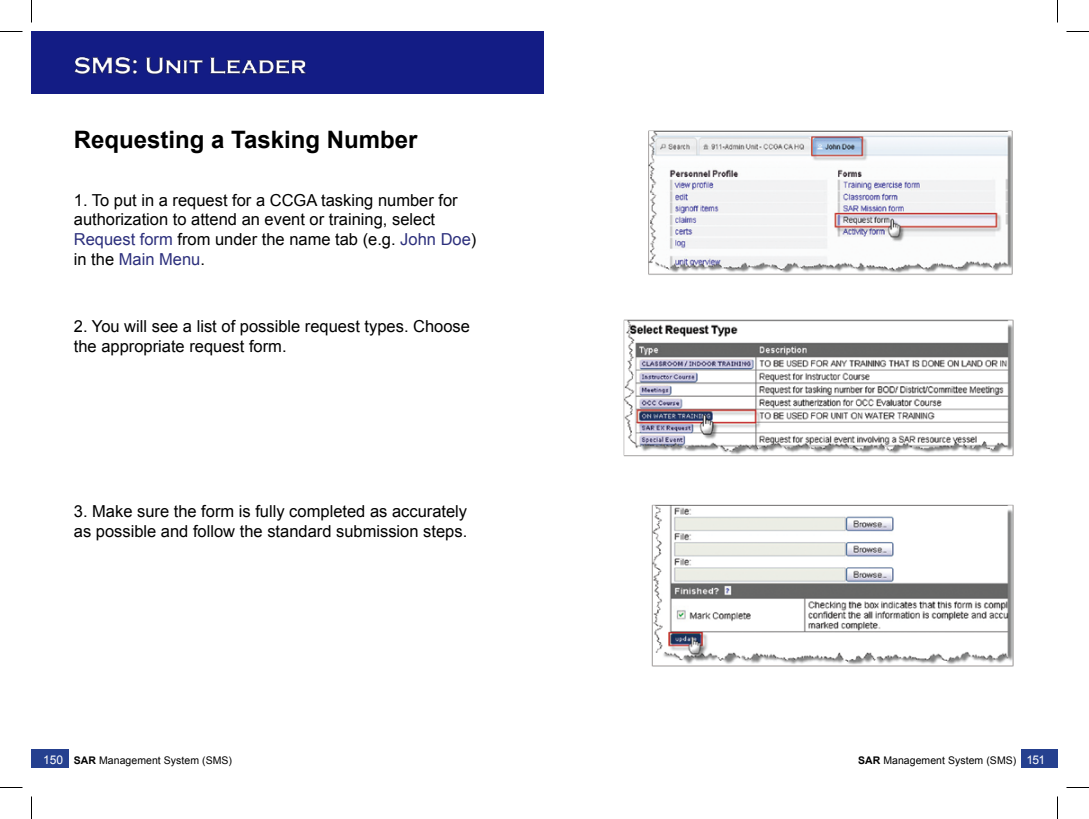
<style>
.page{position:relative;width:1089px;height:819px;background:#fff}
.page>*{position:absolute;margin:0;border:0;box-sizing:border-box;transform-origin:0 0}
.t1{font:700 24px "Arial";color:#000}
.t2{font:16.5px/19.8px "Arial";color:#000}
.t3{font:10.5px "Arial";letter-spacing:.005em;color:#000}
.s1{color:#2c2f7c}
.s2{font-size:12px;color:#fff}
.s3{font-weight:700}
</style>
<div class="page">
<div style="left:1021px;top:749px;width:37px;height:19px;background:#25408f"></div>
<img style="left:32px;top:32px;width:982px;height:736px">
<svg style="left:0;top:31px;width:22px;height:1px"></svg>
<svg style="left:1066px;top:31px;width:23px;height:1px"></svg>
<svg style="left:0;top:787px;width:22px;height:1px"></svg>
<svg style="left:1066px;top:787px;width:23px;height:1px"></svg>
<svg style="left:31px;top:0;width:1px;height:22px"></svg>
<svg style="left:31px;top:796px;width:1px;height:23px"></svg>
<svg style="left:1057px;top:0;width:1px;height:22px"></svg>
<svg style="left:1057px;top:796px;width:1px;height:23px"></svg>
<h1 class="t1" style="left:74px;top:126px;width:345px">Requesting a Tasking Number</h1>
<p class="t2" style="left:74px;top:190px;width:404px">1. To put in a request for a CCGA tasking number for authorization to attend an event or training, select <span class="s1">Request form</span> from under the name tab (e.g. <span class="s1">John Doe</span>) in the <span class="s1">Main Menu</span>.</p>
<p class="t2" style="left:74px;top:316px;width:398px">2. You will see a list of possible request types. Choose the appropriate request form.</p>
<p class="t2" style="left:74px;top:502px;width:395px">3. Make sure the form is fully completed as accurately as possible and follow the standard submission steps.</p>
<p class="t3" style="left:43px;top:754px;width:190px"><span class="s2">150</span> <span class="s3">SAR</span> Management System (SMS)</p>
<p class="t3" style="left:858px;top:754px;width:189px"><span class="s3">SAR</span> Management System (SMS) <span class="s2">151</span></p>
</div>
